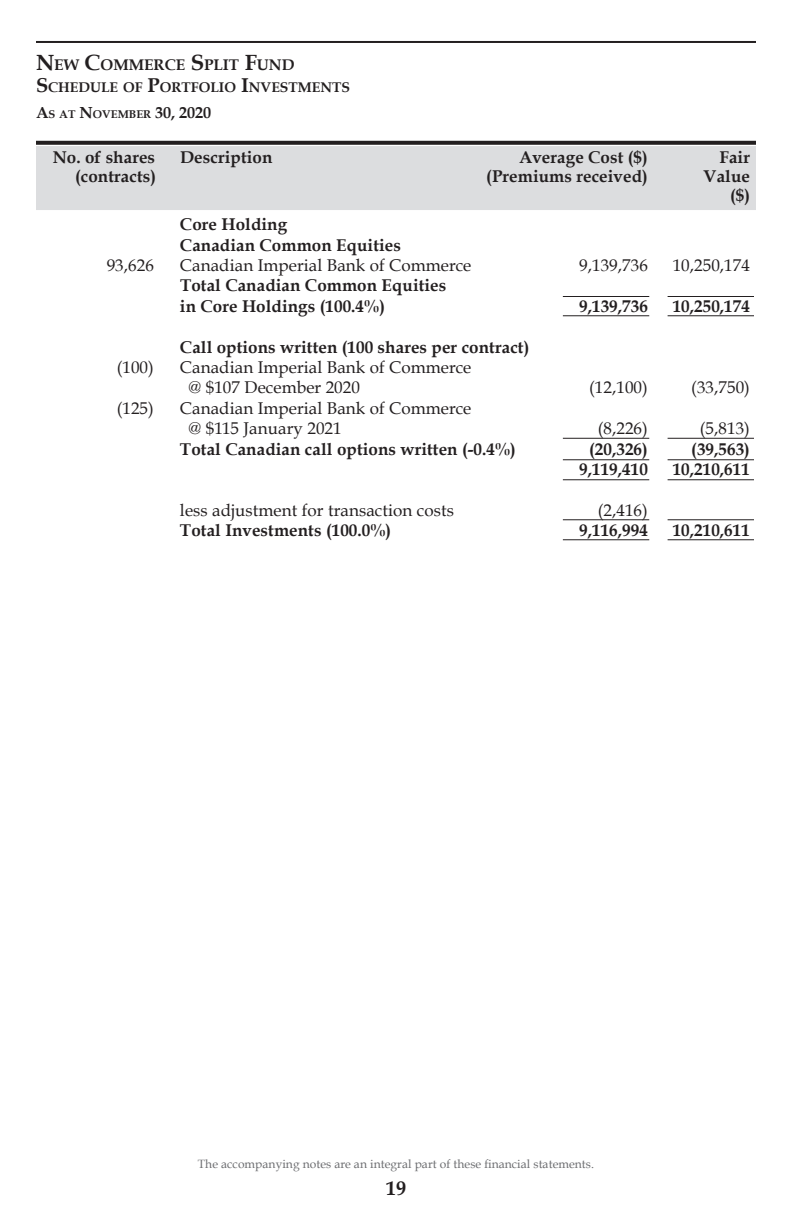
<style>
.page{position:relative;width:792px;height:1224px;background:#fff}
.page>*{position:absolute;margin:0;border:0;box-sizing:border-box;transform-origin:0 0}
.t1{font:700 20px "Book Antiqua";color:#231f20}
._05a__Portfolio_Body{font:700 17px/20.4px "Book Antiqua";letter-spacing:.005em;color:#231f20}
._05a__Portfolio_Body-2{font:17px "Book Antiqua";letter-spacing:.005em;color:#231f20}
._04c__Portfolio_Bann{font:700 17px/19px "Book Antiqua";letter-spacing:.005em;color:#231f20;text-align:right}
._02__Header{font:700 15.4px "Book Antiqua";color:#231f20}
._02a__SubHead{font:700 14px "Book Antiqua";color:#231f20}
.t2{font:12px "Book Antiqua";letter-spacing:.005em;color:#6c6d70}
._03__SubHead_-_Dates{font:700 11.2px "Book Antiqua";color:#231f20}
.s1{font-size:22px}
.s2{font-size:20px}
.s3{font-size:16px}
</style>
<div class="page">
<hr style="left:36px;top:41px;width:720px;height:2px;background:#231f20">
<svg style="left:36px;top:141px;width:720px;height:4px;background:#2f2b2c"></svg>
<div style="left:36px;top:146px;width:720px;height:64px;background:#dcdddf"></div>
<hr style="left:668px;top:519px;width:86px;height:1px;background:#231f20">
<hr style="left:668px;top:438px;width:86px;height:1px;background:#231f20">
<hr style="left:668px;top:315px;width:86px;height:1px;background:#231f20">
<hr style="left:668px;top:296px;width:86px;height:1px;background:#231f20">
<hr style="left:563px;top:519px;width:86px;height:1px;background:#231f20">
<hr style="left:563px;top:438px;width:86px;height:1px;background:#231f20">
<hr style="left:563px;top:315px;width:86px;height:1px;background:#231f20">
<hr style="left:563px;top:296px;width:86px;height:1px;background:#231f20">
<hr style="left:668px;top:539px;width:86px;height:1px;background:#231f20">
<hr style="left:563px;top:539px;width:86px;height:1px;background:#231f20">
<hr style="left:668px;top:459px;width:86px;height:1px;background:#231f20">
<hr style="left:563px;top:459px;width:86px;height:1px;background:#231f20">
<hr style="left:668px;top:479px;width:86px;height:1px;background:#231f20">
<hr style="left:563px;top:479px;width:86px;height:1px;background:#231f20">
<p class="_02__Header" style="left:36px;top:56px;width:260px"><span class="s1">N</span>EW <span class="s1">C</span>OMMERCE <span class="s1">S</span>PLIT <span class="s1">F</span>UND</p>
<p class="_02a__SubHead" style="left:36px;top:79px;width:314px"><span class="s2">S</span>CHEDULE OF <span class="s2">P</span>ORTFOLIO <span class="s2">I</span>NVESTMENTS</p>
<p class="_03__SubHead_-_Dates" style="left:36px;top:108px;width:177px"><span class="s3">A</span>S AT <span class="s3">N</span>OVEMBER <span class="s3">30, 2020</span></p>
<p class="_04c__Portfolio_Bann" style="left:53px;top:148px;width:104px">No. of shares</p>
<p class="_04c__Portfolio_Bann" style="left:180px;top:148px;width:94px">Description</p>
<p class="_04c__Portfolio_Bann" style="left:519px;top:148px;width:130px">Average Cost ($)</p>
<p class="_04c__Portfolio_Bann" style="left:720px;top:148px;width:32px">Fair</p>
<p class="_04c__Portfolio_Bann" style="left:75px;top:167px;width:83px">(contracts)</p>
<p class="_04c__Portfolio_Bann" style="left:486px;top:167px;width:163px">(Premiums received)</p>
<p class="_04c__Portfolio_Bann" style="left:703px;top:167px;width:48px">Value ($)</p>
<p class="_05a__Portfolio_Body" style="left:180px;top:214px;width:109px">Core Holding</p>
<p class="_05a__Portfolio_Body" style="left:180px;top:235px;width:223px">Canadian Common Equities</p>
<p class="_05a__Portfolio_Body-2" style="left:107px;top:255px;width:49px">93,626</p>
<p class="_05a__Portfolio_Body-2" style="left:180px;top:255px;width:293px">Canadian Imperial Bank of Commerce</p>
<p class="_05a__Portfolio_Body-2" style="left:579px;top:255px;width:70px">9,139,736</p>
<p class="_05a__Portfolio_Body-2" style="left:673px;top:255px;width:79px">10,250,174</p>
<p class="_05a__Portfolio_Body" style="left:180px;top:276px;width:268px">Total Canadian Common Equities in Core Holdings (100.4%)</p>
<p class="_05a__Portfolio_Body" style="left:579px;top:296px;width:70px">9,139,736</p>
<p class="_05a__Portfolio_Body" style="left:673px;top:296px;width:79px">10,250,174</p>
<p class="_05a__Portfolio_Body" style="left:180px;top:337px;width:351px">Call options written (100 shares per contract)</p>
<p class="_05a__Portfolio_Body-2" style="left:117px;top:357px;width:39px">(100)</p>
<p class="_05a__Portfolio_Body-2" style="left:180px;top:357px;width:293px">Canadian Imperial Bank of Commerce</p>
<p class="_05a__Portfolio_Body-2" style="left:189px;top:377px;width:173px">@ $107 December 2020</p>
<p class="_05a__Portfolio_Body-2" style="left:589px;top:377px;width:60px">(12,100)</p>
<p class="_05a__Portfolio_Body-2" style="left:691px;top:377px;width:60px">(33,750)</p>
<p class="_05a__Portfolio_Body-2" style="left:117px;top:397px;width:39px">(125)</p>
<p class="_05a__Portfolio_Body-2" style="left:180px;top:397px;width:293px">Canadian Imperial Bank of Commerce</p>
<p class="_05a__Portfolio_Body-2" style="left:189px;top:418px;width:155px">@ $115 January 2021</p>
<p class="_05a__Portfolio_Body-2" style="left:598px;top:418px;width:52px">(8,226)</p>
<p class="_05a__Portfolio_Body-2" style="left:700px;top:418px;width:52px">(5,813)</p>
<p class="_05a__Portfolio_Body" style="left:180px;top:439px;width:337px">Total Canadian call options written (-0.4%)</p>
<p class="_05a__Portfolio_Body" style="left:589px;top:439px;width:60px">(20,326)</p>
<p class="_05a__Portfolio_Body" style="left:691px;top:439px;width:60px">(39,563)</p>
<p class="_05a__Portfolio_Body" style="left:579px;top:459px;width:70px">9,119,410</p>
<p class="_05a__Portfolio_Body" style="left:673px;top:459px;width:79px">10,210,611</p>
<p class="_05a__Portfolio_Body-2" style="left:180px;top:499px;width:276px">less adjustment for transaction costs</p>
<p class="_05a__Portfolio_Body-2" style="left:598px;top:499px;width:52px">(2,416)</p>
<p class="_05a__Portfolio_Body" style="left:180px;top:520px;width:213px">Total Investments (100.0%)</p>
<p class="_05a__Portfolio_Body" style="left:579px;top:520px;width:70px">9,116,994</p>
<p class="_05a__Portfolio_Body" style="left:673px;top:520px;width:79px">10,210,611</p>
<p class="t2" style="left:198px;top:1156px;width:398px">The accompanying notes are an integral part of these financial statements.</p>
<p class="t1" style="left:386px;top:1176px;width:21px">19</p>
</div>
